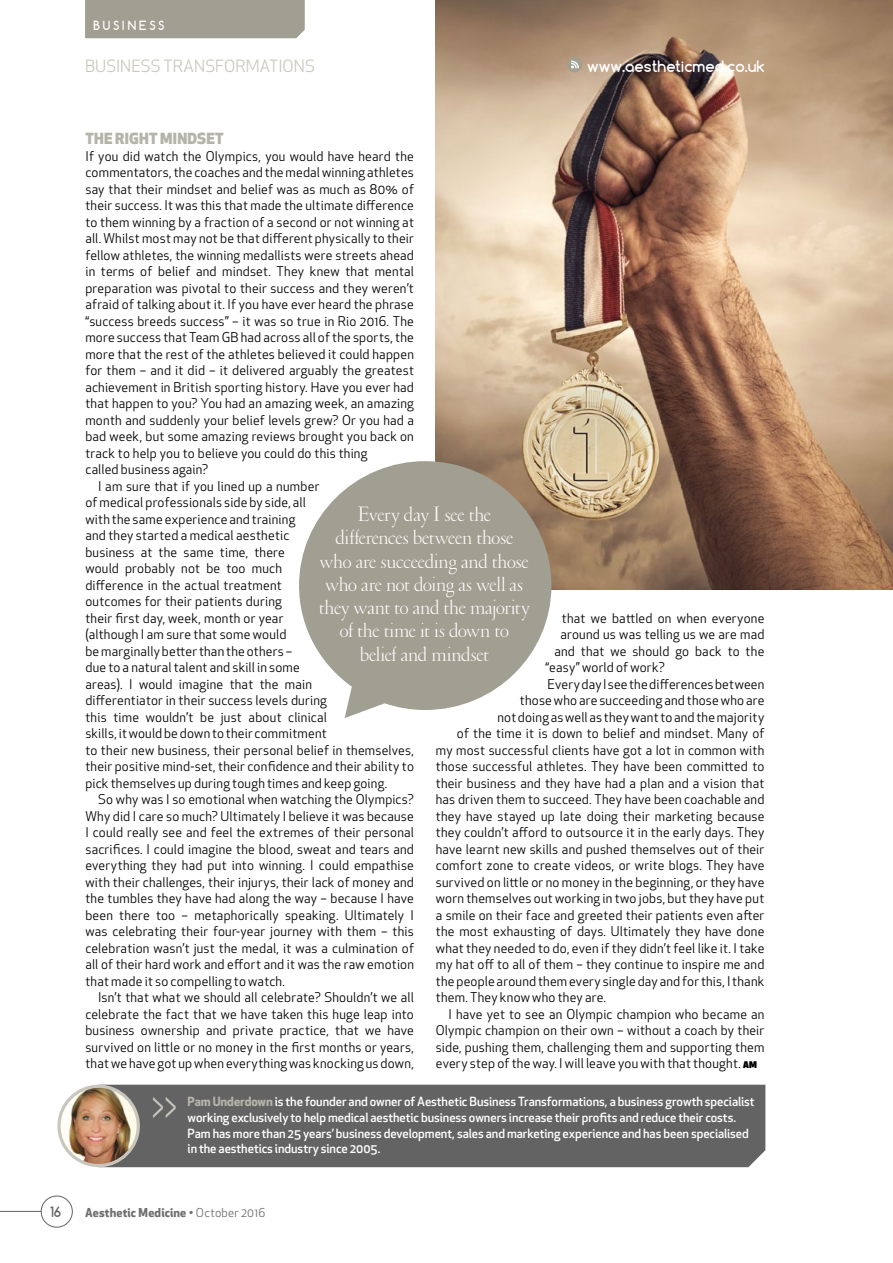
<style>
.page{position:relative;width:893px;height:1263px;background:#fff}
.page>*{position:absolute;margin:0;border:0;box-sizing:border-box;transform-origin:0 0}
.t1{font:51px "Adobe Garamond";color:#c9c7bd;scale:.5 1}
.t2{font:300 21px/23.2px "Garamond";letter-spacing:-.01em;color:#fff;text-align:center}
.Article_Headline_LHP{font:16.5px "Apex New";letter-spacing:.005em;color:#c9c7bd}
.t3{font:700 15px "Comfortaa";color:#fff}
.Subhead{font:800 15px "Apex New";letter-spacing:.015em;color:#b5b4a8}
.t4{font:700 13.5px "Comfortaa";color:#646363}
.Body_Copy{font:13.2px/16.5px "Apex New";letter-spacing:.015em;color:#000;text-align:justify}
.Body_Copy_after_subh{font:13.2px/16.5px "Apex New";letter-spacing:.015em;color:#000}
.Body_Copy_Box_Out{font:500 12.3px/15.8px "Apex New";letter-spacing:-.005em;color:#fff}
.t5{font:700 12px "Apex New";letter-spacing:.01em;color:#706f6f}
.Section_Tab_LHP{font:700 12px "Comfortaa";letter-spacing:.225em;color:#fff}
.s1{font-weight:700;color:#b5b4a8}
.s2{font-weight:900;font-size:9px}
.s3{font-weight:400}
</style>
<div class="page">
<img style="left:436px;top:0;width:457px;height:589px">
<div style="left:41px;top:1196px;width:32px;height:31px;border:1px solid #646363;border-radius:50%"></div>
<hr style="left:0;top:1211px;width:41px;height:1px;background:#646363">
<div style="left:85px;top:0;width:220px;height:38px;background:#a19f92"></div>
<div style="left:567px;top:57px;width:15px;height:15px;background:#a19f92;border-radius:50%"></div>
<svg style="left:571px;top:61px;width:8px;height:7px"></svg>
<div style="left:105px;top:1085px;width:660px;height:82px;background:#646363"></div>
<img style="left:59px;top:1086px;width:79px;height:79px;border-radius:40px">
<div style="left:57px;top:1085px;width:83px;height:82px;border:3px solid #c9c7bd;border-radius:50%"></div>
<svg style="left:299px;top:461px;width:252px;height:257px;fill:#a19f92"></svg>
<p class="t4" style="left:50px;top:1203px;width:13px">16</p>
<p class="Section_Tab_LHP" style="left:94px;top:18px;width:72px">BUSINESS</p>
<p class="Article_Headline_LHP" style="left:85px;top:56px;width:231px">BUSINESS TRANSFORMATIONS</p>
<p class="t3" style="left:587px;top:57px;width:179px">www.aestheticmed.co.uk</p>
<p class="Subhead" style="left:85px;top:128px;width:140px">THE RIGHT MINDSET</p>
<p class="Body_Copy_after_subh" style="left:85px;top:148px;width:330px">If you did watch the Olympics, you would have heard the commentators, the coaches and the medal winning athletes say that their mindset and belief was as much as 80% of their success. It was this that made the ultimate difference to them winning by a fraction of a second or not winning at all. Whilst most may not be that different physically to their fellow athletes, the winning medallists were streets ahead in terms of belief and mindset. They knew that mental preparation was pivotal to their success and they weren’t afraid of talking about it. If you have ever heard the phrase “success breeds success” – it was so true in Rio 2016. The more success that Team GB had across all of the sports, the more that the rest of the athletes believed it could happen for them – and it did – it delivered arguably the greatest achievement in British sporting history. Have you ever had that happen to you? You had an amazing week, an amazing month and suddenly your belief levels grew? Or you had a bad week, but some amazing reviews brought you back on track to help you to believe you could do this thing<br>called business again?</p>
<p class="Body_Copy" style="left:85px;top:478px;width:330px;text-align:left;text-indent:13px">I am sure that if you lined up a number<br>of medical professionals side by side, all<br>with the same experience and training<br>and they started a medical aesthetic<br>business at the same time, there<br>would probably not be too much<br>difference in the actual treatment<br>outcomes for their patients during<br>their first day, week, month or year<br>(although I am sure that some would<br>be marginally better than the others –<br>due to a natural talent and skill in some<br>areas). I would imagine that the main<br>differentiator in their success levels during<br>this time wouldn’t be just about clinical<br>skills, it would be down to their commitment<br>to their new business, their personal belief in themselves, their positive mind-set, their confidence and their ability to pick themselves up during tough times and keep going.</p>
<p class="Body_Copy" style="left:85px;top:791px;width:330px;text-indent:13px">So why was I so emotional when watching the Olympics?<br>Why did I care so much? Ultimately I believe it was because I could really see and feel the extremes of their personal sacrifices. I could imagine the blood, sweat and tears and everything they had put into winning. I could empathise with their challenges, their injurys, their lack of money and the tumbles they have had along the way – because I have been there too – metaphorically speaking. Ultimately I was celebrating their four-year journey with them – this celebration wasn’t just the medal, it was a culmination of all of their hard work and effort and it was the raw emotion that made it so compelling to watch.</p>
<p class="Body_Copy" style="left:85px;top:989px;width:330px;text-indent:13px">Isn’t that what we should all celebrate? Shouldn’t we all celebrate the fact that we have taken this huge leap into business ownership and private practice, that we have survived on little or no money in the first months or years, that we have got up when everything was knocking us down,</p>
<p class="t1" style="left:152px;top:1074px;width:52px">&gt;&gt;</p>
<p class="Body_Copy_Box_Out" style="left:188px;top:1093px;width:568px"><span class="s1">Pam Underdown</span> is the founder and owner of Aesthetic Business Transformations, a business growth specialist working exclusively to help medical aesthetic business owners increase their profits and reduce their costs.<br>Pam has more than 25 years’ business development, sales and marketing experience and has been specialised in the aesthetics industry since 2005.</p>
<p class="t2" style="left:319px;top:504px;width:212px">Every day I see the differences between those who are succeeding and those who are not doing as well as they want to and the majority of the time it is down to belief and mindset</p>
<p class="Body_Copy" style="left:562px;top:610px;width:204px">that we battled on when everyone</p>
<p class="Body_Copy" style="left:560px;top:626px;width:206px">around us was telling us we are mad</p>
<p class="Body_Copy" style="left:554px;top:643px;width:211px">and that we should go back to the</p>
<p class="Body_Copy" style="left:545px;top:659px;width:121px">“easy” world of work?</p>
<p class="Body_Copy" style="left:548px;top:676px;width:218px">Every day I see the differences between</p>
<p class="Body_Copy" style="left:520px;top:692px;width:246px">those who are succeeding and those who are</p>
<p class="Body_Copy" style="left:497px;top:709px;width:268px">not doing as well as they want to and the majority</p>
<p class="Body_Copy" style="left:457px;top:725px;width:309px">of the time it is down to belief and mindset. Many of</p>
<p class="Body_Copy" style="left:436px;top:742px;width:330px">my most successful clients have got a lot in common with</p>
<p class="Body_Copy" style="left:436px;top:758px;width:330px">those successful athletes. They have been committed to</p>
<p class="Body_Copy" style="left:436px;top:775px;width:330px">their business and they have had a plan and a vision that</p>
<p class="Body_Copy" style="left:436px;top:791px;width:330px">has driven them to succeed. They have been coachable and</p>
<p class="Body_Copy" style="left:436px;top:808px;width:330px">they have stayed up late doing their marketing because</p>
<p class="Body_Copy" style="left:436px;top:824px;width:330px">they couldn’t afford to outsource it in the early days. They</p>
<p class="Body_Copy" style="left:436px;top:841px;width:330px">have learnt new skills and pushed themselves out of their</p>
<p class="Body_Copy" style="left:436px;top:857px;width:330px">comfort zone to create videos, or write blogs. They have</p>
<p class="Body_Copy" style="left:436px;top:874px;width:330px">survived on little or no money in the beginning, or they have</p>
<p class="Body_Copy" style="left:436px;top:890px;width:330px">worn themselves out working in two jobs, but they have put</p>
<p class="Body_Copy" style="left:436px;top:907px;width:330px">a smile on their face and greeted their patients even after</p>
<p class="Body_Copy" style="left:436px;top:923px;width:330px">the most exhausting of days. Ultimately they have done</p>
<p class="Body_Copy" style="left:436px;top:940px;width:330px">what they needed to do, even if they didn’t feel like it. I take</p>
<p class="Body_Copy" style="left:436px;top:956px;width:330px">my hat off to all of them – they continue to inspire me and</p>
<p class="Body_Copy" style="left:436px;top:973px;width:330px">the people around them every single day and for this, I thank</p>
<p class="Body_Copy" style="left:436px;top:989px;width:172px">them. They know who they are.</p>
<p class="Body_Copy" style="left:436px;top:1006px;width:330px;text-indent:13px">I have yet to see an Olympic champion who became an Olympic champion on their own – without a coach by their side, pushing them, challenging them and supporting them every step of the way. I will leave you with that thought. <span class="s2">AM</span></p>
<p class="t5" style="left:85px;top:1203px;width:182px">Aesthetic Medicine • <span class="s3">October 2016</span></p>
</div>
